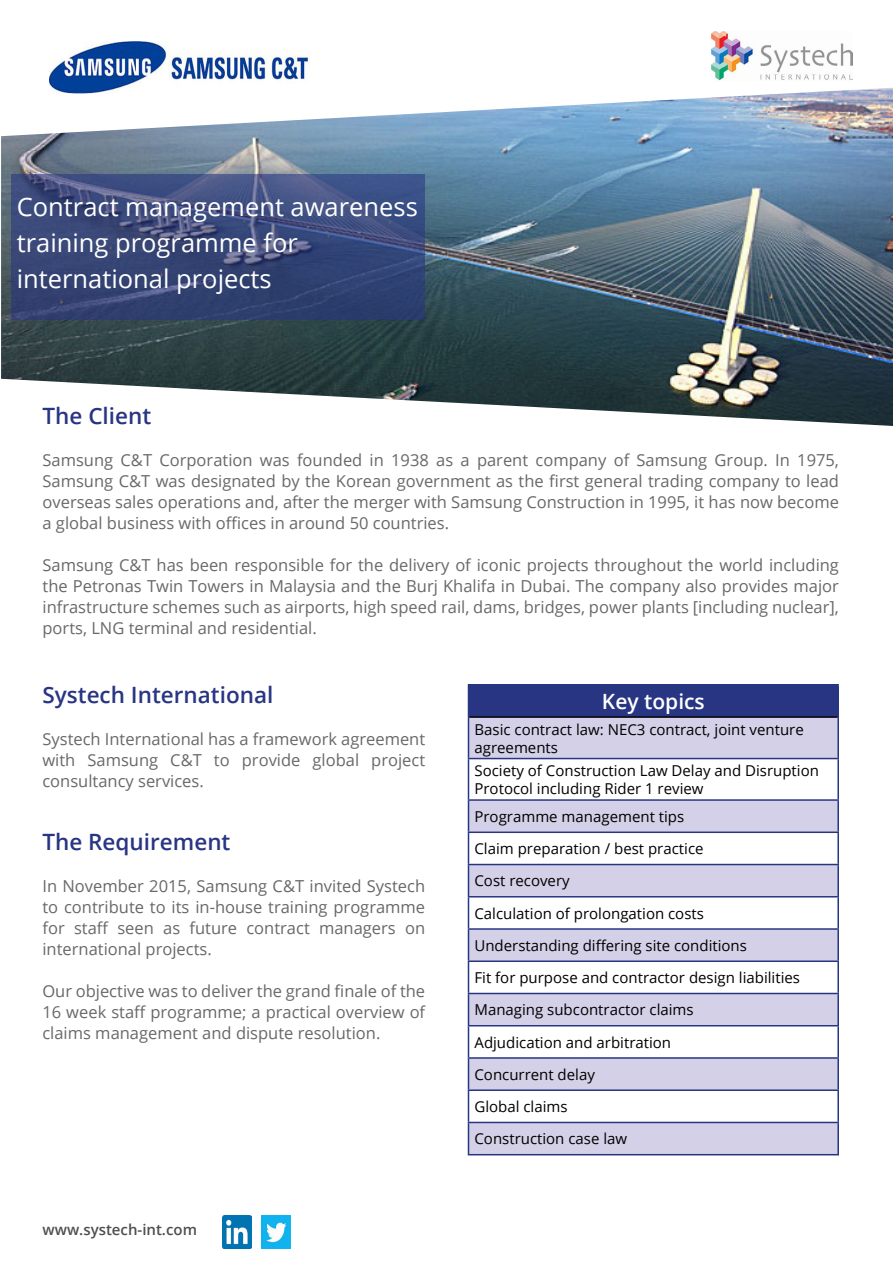
<style>
.page{position:relative;width:893px;height:1263px;background:#fff}
.page>*{position:absolute;margin:0;border:0;box-sizing:border-box;transform-origin:0 0}
.t1{font:25.5px/36px "Open Sans";color:#fff}
.t2{font:600 22.5px "Open Sans";color:#283583}
.t3{font:600 21px "Open Sans";color:#fff}
.t4{font:16.5px/21px "Open Sans";color:#686868;text-align:justify}
.t5{font:15px/32.2px "Open Sans";color:#000}
.t6{font:600 15px "Open Sans";color:#504f4f}
</style>
<div class="page">
<img style="left:49px;top:41px;width:261px;height:47px">
<img style="left:711px;top:33px;width:141px;height:48px">
<svg style="left:711px;top:32px;width:17px;height:7px"></svg>
<img style="left:1px;top:88px;width:892px;height:338px">
<img style="left:222px;top:1216px;width:30px;height:32px">
<img style="left:262px;top:1216px;width:29px;height:32px">
<svg style="left:11px;top:174px;width:414px;height:145px;background:#3a4979"></svg>
<div style="left:468px;top:685px;width:370px;height:32px;background:#283583"></div>
<div style="left:469px;top:718px;width:368px;height:436px;background:#d3d0e7"></div>
<svg style="left:469px;top:759px;width:368px;height:363px"></svg>
<hr style="left:468px;top:684px;width:371px;height:2px;background:#283583">
<hr style="left:837px;top:686px;width:2px;height:31px;background:#283583">
<hr style="left:468px;top:717px;width:1px;height:41px;background:#283583">
<hr style="left:837px;top:717px;width:2px;height:41px;background:#283583">
<hr style="left:468px;top:758px;width:371px;height:1px;background:#283583">
<hr style="left:468px;top:759px;width:1px;height:40px;background:#283583">
<hr style="left:837px;top:759px;width:2px;height:40px;background:#283583">
<hr style="left:468px;top:799px;width:371px;height:2px;background:#283583">
<hr style="left:468px;top:801px;width:1px;height:30px;background:#283583">
<hr style="left:837px;top:801px;width:2px;height:30px;background:#283583">
<hr style="left:468px;top:831px;width:371px;height:2px;background:#283583">
<hr style="left:468px;top:833px;width:1px;height:31px;background:#283583">
<hr style="left:837px;top:833px;width:2px;height:31px;background:#283583">
<hr style="left:468px;top:864px;width:371px;height:1px;background:#283583">
<hr style="left:468px;top:865px;width:1px;height:31px;background:#283583">
<hr style="left:837px;top:865px;width:2px;height:31px;background:#283583">
<hr style="left:468px;top:896px;width:371px;height:1px;background:#283583">
<hr style="left:468px;top:897px;width:1px;height:31px;background:#283583">
<hr style="left:837px;top:897px;width:2px;height:31px;background:#283583">
<hr style="left:468px;top:928px;width:371px;height:2px;background:#283583">
<hr style="left:468px;top:930px;width:1px;height:30px;background:#283583">
<hr style="left:837px;top:930px;width:2px;height:30px;background:#283583">
<hr style="left:468px;top:960px;width:371px;height:2px;background:#283583">
<hr style="left:468px;top:962px;width:1px;height:31px;background:#283583">
<hr style="left:837px;top:962px;width:2px;height:31px;background:#283583">
<hr style="left:468px;top:993px;width:371px;height:1px;background:#283583">
<hr style="left:468px;top:994px;width:1px;height:31px;background:#283583">
<hr style="left:837px;top:994px;width:2px;height:31px;background:#283583">
<hr style="left:468px;top:1025px;width:371px;height:1px;background:#283583">
<hr style="left:468px;top:1026px;width:1px;height:31px;background:#283583">
<hr style="left:837px;top:1026px;width:2px;height:31px;background:#283583">
<hr style="left:468px;top:1057px;width:371px;height:2px;background:#283583">
<hr style="left:468px;top:1059px;width:1px;height:30px;background:#283583">
<hr style="left:837px;top:1059px;width:2px;height:30px;background:#283583">
<hr style="left:468px;top:1089px;width:371px;height:2px;background:#283583">
<hr style="left:468px;top:1091px;width:1px;height:31px;background:#283583">
<hr style="left:837px;top:1091px;width:2px;height:31px;background:#283583">
<hr style="left:468px;top:1122px;width:371px;height:1px;background:#283583">
<hr style="left:468px;top:1123px;width:1px;height:31px;background:#283583">
<hr style="left:837px;top:1123px;width:2px;height:31px;background:#283583">
<hr style="left:468px;top:1154px;width:371px;height:1px;background:#283583">
<hr style="left:469px;top:716px;width:368px;height:2px;background:#000">
<h1 class="t1" style="left:17px;top:188px;width:403px">Contract management awareness training programme for international projects</h1>
<h2 class="t2" style="left:43px;top:400px;width:110px">The Client</h2>
<p class="t4" style="left:43px;top:449px;width:798px">Samsung C&amp;T Corporation was founded in 1938 as a parent company of Samsung Group. In 1975, Samsung C&amp;T was designated by the Korean government as the first general trading company to lead overseas sales operations and, after the merger with Samsung Construction in 1995, it has now become a global business with offices in around 50 countries.</p>
<p class="t4" style="left:43px;top:554px;width:798px">Samsung C&amp;T has been responsible for the delivery of iconic projects throughout the world including the Petronas Twin Towers in Malaysia and the Burj Khalifa in Dubai. The company also provides major infrastructure schemes such as airports, high speed rail, dams, bridges, power plants [including nuclear], ports, LNG terminal and residential.</p>
<h2 class="t2" style="left:42px;top:679px;width:232px">Systech International</h2>
<p class="t4" style="left:42px;top:728px;width:384px">Systech International has a framework agreement with Samsung C&amp;T to provide global project consultancy services.</p>
<h2 class="t2" style="left:42px;top:826px;width:190px">The Requirement</h2>
<p class="t4" style="left:42px;top:875px;width:384px">In November 2015, Samsung C&amp;T invited Systech to contribute to its in-house training programme for staff seen as future contract managers on international projects.</p>
<p class="t4" style="left:42px;top:980px;width:384px">Our objective was to deliver the grand finale of the 16 week staff programme; a practical overview of claims management and dispute resolution.</p>
<p class="t6" style="left:43px;top:1219px;width:156px">www.systech-int.com</p>
<p class="t3" style="left:602px;top:687px;width:104px">Key topics</p>
<p class="t5" style="left:474px;top:720px;width:331px;line-height:18px">Basic contract law: NEC3 contract, joint venture agreements</p>
<p class="t5" style="left:474px;top:761px;width:346px;line-height:18px">Society of Construction Law Delay and Disruption<br>Protocol including Rider 1 review</p>
<p class="t5" style="left:474px;top:800px;width:327px">Programme management tips<br>Claim preparation / best practice<br>Cost recovery<br>Calculation of prolongation costs<br>Understanding differing site conditions<br>Fit for purpose and contractor design liabilities<br>Managing subcontractor claims<br>Adjudication and arbitration<br>Concurrent delay<br>Global claims<br>Construction case law</p>
</div>
